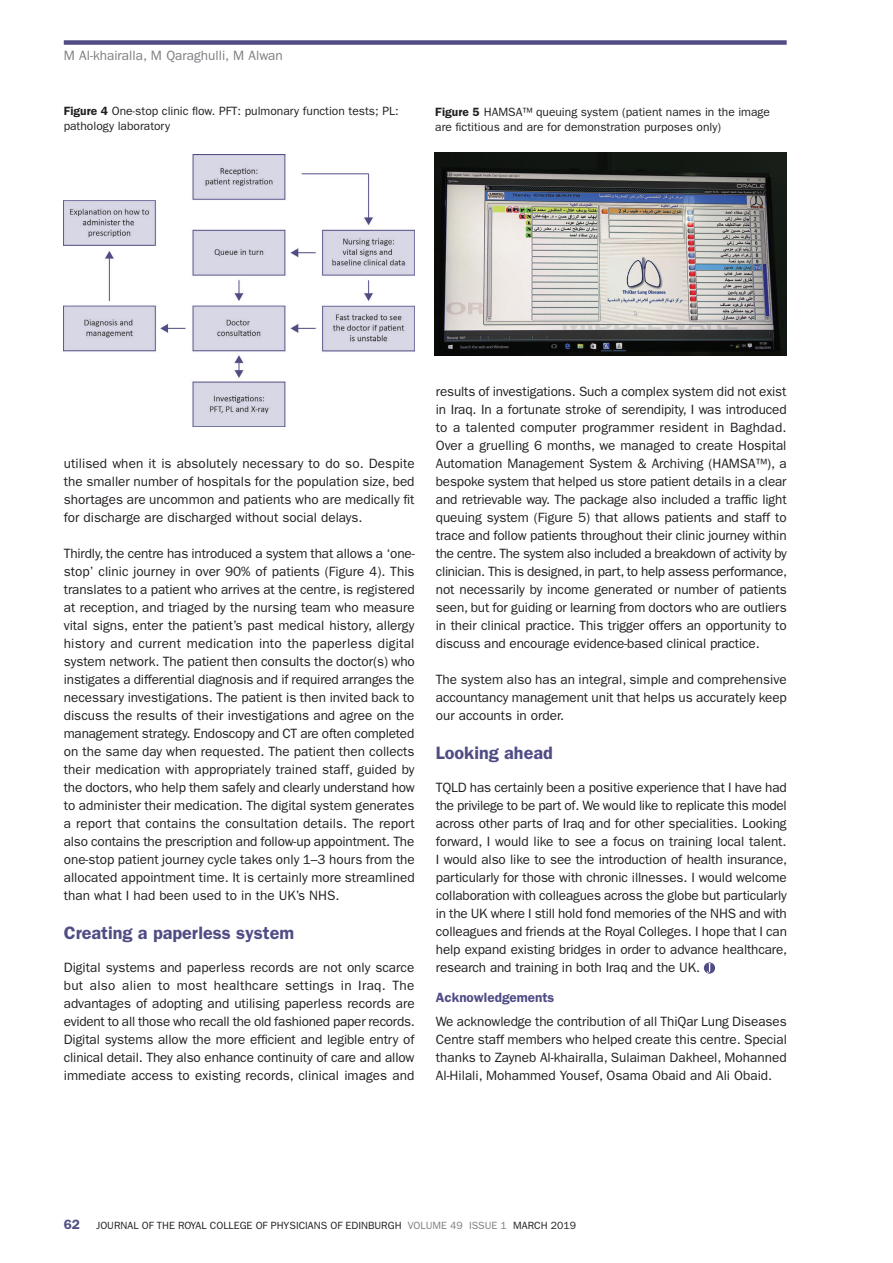
<style>
.page{position:relative;width:893px;height:1263px;background:#fff}
.page>*{position:absolute;margin:0;border:0;box-sizing:border-box;transform-origin:0 0}
.t1{font:600 18px "ITC Franklin Gothic Std";color:#504d85}
.t2{font:13.5px/18px "ITC Franklin Gothic Std";color:#231f20;text-align:justify}
.t3{font:13.5px "ITC Franklin Gothic Std";color:#7c7e81}
.t4{font:600 13.5px "ITC Franklin Gothic Std";color:#504d85}
.t5{font:12px/15px "ITC Franklin Gothic Std";color:#231f20}
.t6{font:10.5px "ITC Franklin Gothic Std";color:#231f20}
.s1{font-weight:600}
.s2{font-weight:600;font-size:13.5px;color:#504d85}
.s3{color:#7c7e81}
</style>
<div class="page">
<div style="left:64px;top:40px;width:723px;height:5px;background:#504d85"></div>
<svg style="left:704px;top:962px;width:11px;height:12px"></svg>
<svg style="left:707px;top:963px;width:4px;height:10px"></svg>
<img style="left:435px;top:153px;width:352px;height:203px">
<img style="left:64px;top:154px;width:351px;height:272px">
<p class="t3" style="left:64px;top:48px;width:220px">M Al-khairalla, M Qaraghulli, M Alwan</p>
<p class="t5" style="left:64px;top:103px;width:336px"><span class="s1">Figure 4</span> One-stop clinic flow. PFT: pulmonary function tests; PL: pathology laboratory</p>
<p class="t5" style="left:435px;top:104px;width:336px"><span class="s1">Figure 5</span> HAMSA™ queuing system (patient names in the image are fictitious and are for demonstration purposes only)</p>
<p class="t2" style="left:64px;top:455px;width:352px">utilised when it is absolutely necessary to do so. Despite the smaller number of hospitals for the population size, bed shortages are uncommon and patients who are medically fit for discharge are discharged without social delays.</p>
<p class="t2" style="left:64px;top:545px;width:353px">Thirdly, the centre has introduced a system that allows a ‘one&shy;stop’ clinic journey in over 90% of patients (Figure 4). This translates to a patient who arrives at the centre, is registered at reception, and triaged by the nursing team who measure vital signs, enter the patient’s past medical history, allergy history and current medication into the paperless digital system network. The patient then consults the doctor(s) who instigates a differential diagnosis and if required arranges the necessary investigations. The patient is then invited back to discuss the results of their investigations and agree on the management strategy. Endoscopy and CT are often completed on the same day when requested. The patient then collects their medication with appropriately trained staff, guided by the doctors, who help them safely and clearly understand how to administer their medication. The digital system generates a report that contains the consultation details. The report also contains the prescription and follow-up appointment. The one-stop patient journey cycle takes only 1–3 hours from the allocated appointment time. It is certainly more streamlined than what I had been used to in the UK’s NHS.</p>
<h1 class="t1" style="left:64px;top:922px;width:232px">Creating a paperless system</h1>
<p class="t2" style="left:64px;top:959px;width:353px">Digital systems and paperless records are not only scarce but also alien to most healthcare settings in Iraq. The advantages of adopting and utilising paperless records are evident to all those who recall the old fashioned paper records.<br>Digital systems allow the more efficient and legible entry of clinical detail. They also enhance continuity of care and allow immediate access to existing records, clinical images and</p>
<p class="t2" style="left:436px;top:382px;width:353px">results of investigations. Such a complex system did not exist in Iraq. In a fortunate stroke of serendipity, I was introduced to a talented computer programmer resident in Baghdad.<br>Over a gruelling 6 months, we managed to create Hospital Automation Management System &amp; Archiving (HAMSA™), a bespoke system that helped us store patient details in a clear and retrievable way. The package also included a traffic light queuing system (Figure 5) that allows patients and staff to trace and follow patients throughout their clinic journey within the centre. The system also included a breakdown of activity by clinician. This is designed, in part, to help assess performance, not necessarily by income generated or number of patients seen, but for guiding or learning from doctors who are outliers in their clinical practice. This trigger offers an opportunity to discuss and encourage evidence-based clinical practice.</p>
<p class="t2" style="left:436px;top:670px;width:353px">The system also has an integral, simple and comprehensive accountancy management unit that helps us accurately keep our accounts in order.</p>
<h1 class="t1" style="left:436px;top:742px;width:118px">Looking ahead</h1>
<p class="t2" style="left:436px;top:779px;width:353px">TQLD has certainly been a positive experience that I have had the privilege to be part of. We would like to replicate this model across other parts of Iraq and for other specialities. Looking forward, I would like to see a focus on training local talent.<br>I would also like to see the introduction of health insurance, particularly for those with chronic illnesses. I would welcome collaboration with colleagues across the globe but particularly in the UK where I still hold fond memories of the NHS and with colleagues and friends at the Royal Colleges. I hope that I can help expand existing bridges in order to advance healthcare, research and training in both Iraq and the UK.</p>
<p class="t4" style="left:436px;top:989px;width:120px">Acknowledgements</p>
<p class="t2" style="left:436px;top:1013px;width:353px">We acknowledge the contribution of all ThiQar Lung Diseases Centre staff members who helped create this centre. Special thanks to Zayneb Al-khairalla, Sulaiman Dakheel, Mohanned Al-Hilali, Mohammed Yousef, Osama Obaid and Ali Obaid.</p>
<p class="t6" style="left:64px;top:1219px;width:514px"><span class="s2">62</span> JOURNAL OF THE ROYAL COLLEGE OF PHYSICIANS OF EDINBURGH <span class="s3">VOLUME 49 ISSUE 1</span> MARCH 2019</p>
</div>
